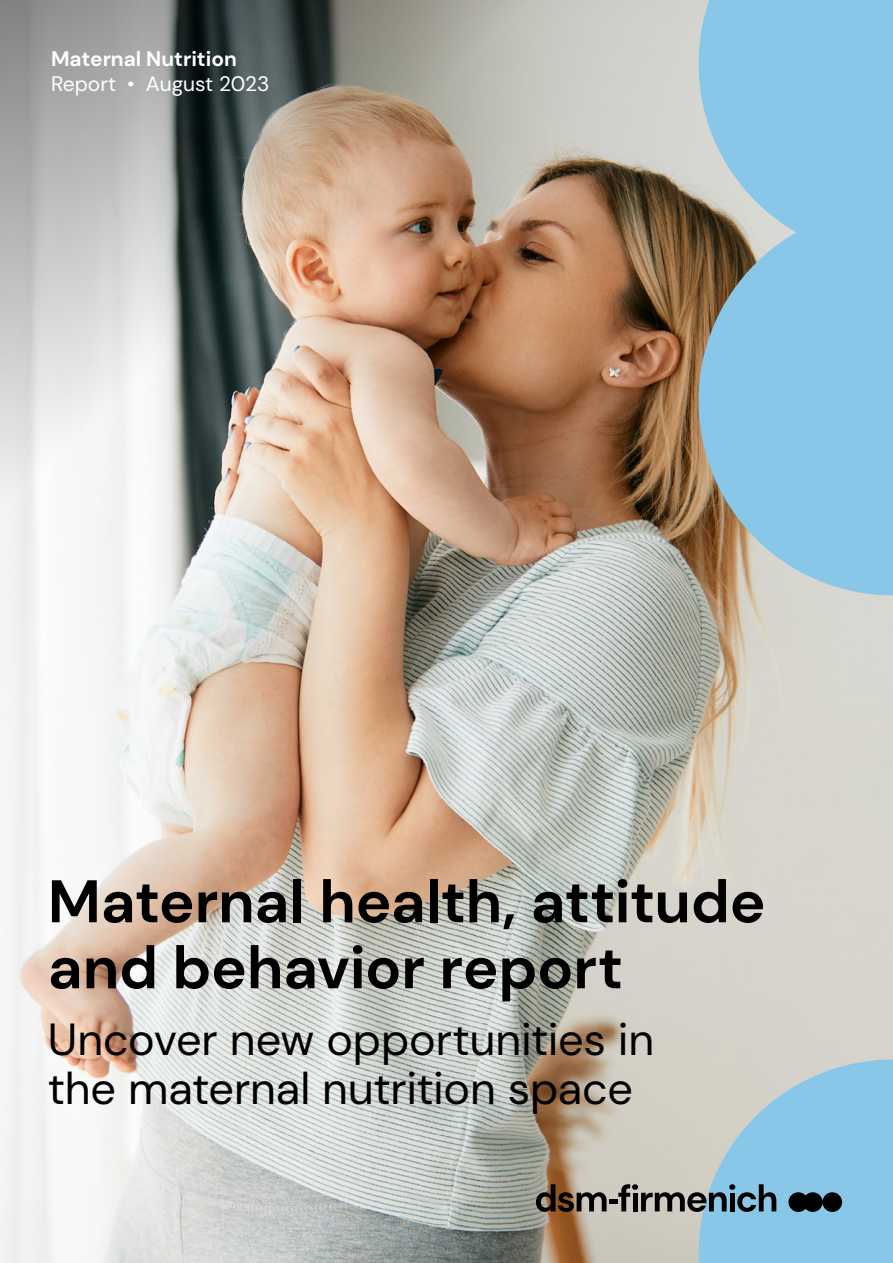
<style>
.page{position:relative;width:893px;height:1263px;background:#fff}
.page>*{position:absolute;margin:0;border:0;box-sizing:border-box;transform-origin:0 0}
.t1{font:700 60px/66px "DM Sans";letter-spacing:-.005em;color:#000}
.t2{font:45px/49.5px "DM Sans";letter-spacing:-.005em;color:#000}
.t3{font:700 21px "DM Sans";color:#fff}
.t4{font:21px "DM Sans";color:#fff}
</style>
<div class="page">
<img style="left:0;top:595px;width:893px;height:668px">
<img style="left:0;top:0;width:737px;height:784px">
<svg style="left:699px;top:258px;width:194px;height:337px;background:#8dbcd3"></svg>
<svg style="left:699px;top:0;width:194px;height:258px;background:#8dc2dd"></svg>
<svg style="left:536px;top:1059px;width:357px;height:204px;background:#a2b6ba"></svg>
<p class="t3" style="left:51px;top:45px;width:187px">Maternal Nutrition</p>
<p class="t4" style="left:51px;top:71px;width:220px">Report • August 2023</p>
<h1 class="t1" style="left:48px;top:868px;width:719px">Maternal health, attitude and behavior report</h1>
<p class="t2" style="left:48px;top:1014px;width:608px">Uncover new opportunities in the maternal nutrition space</p>
</div>
